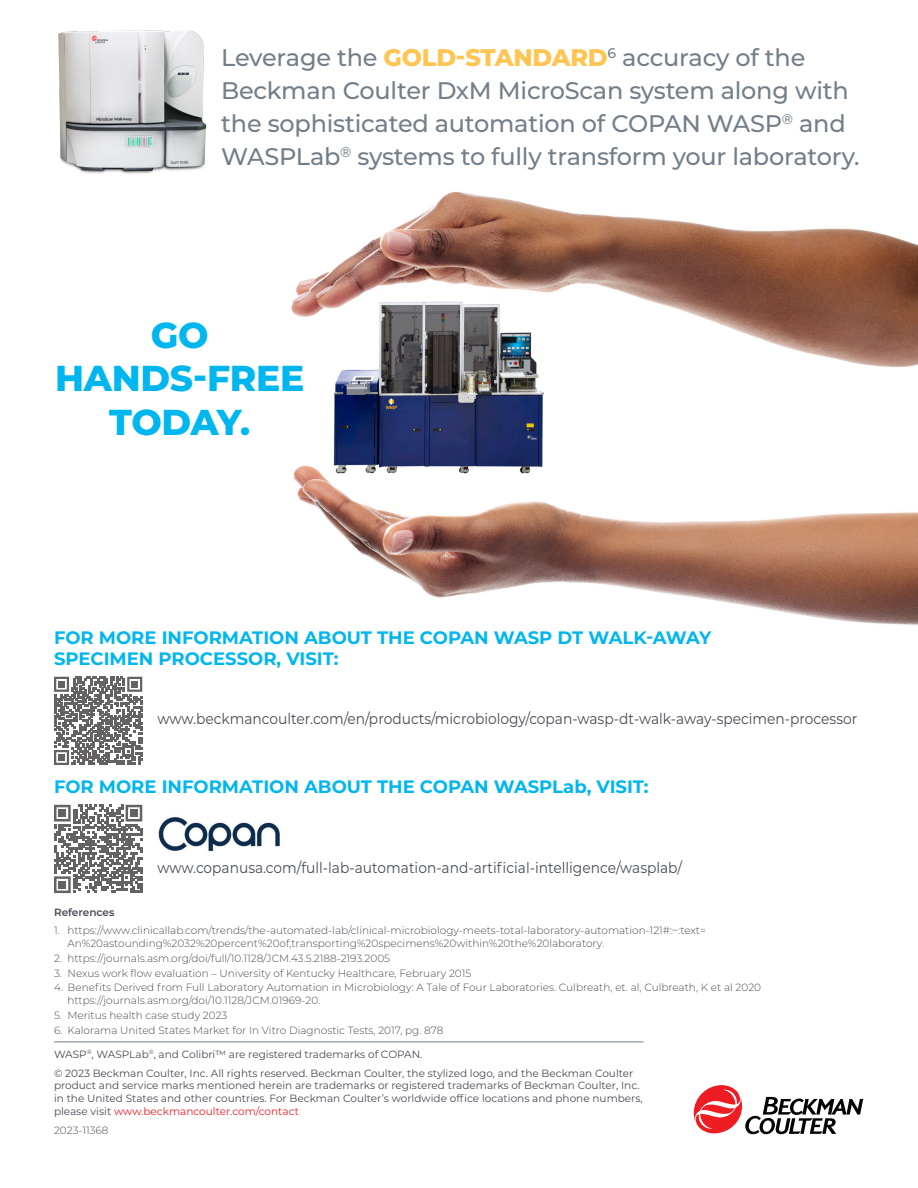
<style>
.page{position:relative;width:918px;height:1188px;background:#fff}
.page>*{position:absolute;margin:0;border:0;box-sizing:border-box;transform-origin:0 0}
.t1{font:800 36px/43.2px "Montserrat";letter-spacing:-.01em;color:#00b6ef;text-align:center}
.t2{font:500 24px/33px "Montserrat";letter-spacing:-.01em;color:#727f8a}
.t3{font:700 18px "Montserrat";color:#00b6ef}
.t4{font:15px "Montserrat";color:#464b54;scale:.92 1}
.References{font:300 10.5px/12.6px "Montserrat";color:#464b54}
.References-2{font:10.5px/12.6px "Montserrat";color:#464b54}
.References-3{font:600 10.5px "Montserrat";color:#464b54}
.s1{font-weight:800;color:#fec552}
.s2{color:#ee1d23}
</style>
<div class="page">
<hr style="left:54px;top:1042px;width:590px;height:1px;background:#727f8a">
<img style="left:291px;top:191px;width:627px;height:435px">
<svg style="left:694px;top:1085px;width:169px;height:49px"></svg>
<svg style="left:54px;top:677px;width:88px;height:88px"></svg>
<div style="left:58px;top:681px;width:7px;height:7px;background:#656263"></div>
<div style="left:132px;top:681px;width:6px;height:7px;background:#656263"></div>
<div style="left:58px;top:754px;width:7px;height:7px;background:#656263"></div>
<svg style="left:54px;top:805px;width:88px;height:88px"></svg>
<div style="left:59px;top:810px;width:7px;height:7px;background:#656263"></div>
<div style="left:130px;top:810px;width:8px;height:7px;background:#656263"></div>
<div style="left:59px;top:881px;width:7px;height:7px;background:#656263"></div>
<img style="left:158px;top:817px;width:122px;height:34px">
<img style="left:323px;top:301px;width:229px;height:173px">
<img style="left:58px;top:30px;width:149px;height:144px">
<p class="t2" style="left:221px;top:40px;width:640px">Leverage the <span class="s1">GOLD-STANDARD</span><sup>6</sup> accuracy of the Beckman Coulter DxM MicroScan system along with the sophisticated automation of COPAN WASP<sup>®</sup> and WASPLab<sup>®</sup> systems to fully transform your laboratory.</p>
<p class="t1" style="left:55px;top:312px;width:250px">GO<br>HANDS-FREE<br>TODAY.</p>
<p class="t3" style="left:54px;top:624px;width:659px">FOR MORE INFORMATION ABOUT THE COPAN WASP DT WALK-AWAY</p>
<p class="t3" style="left:54px;top:646px;width:286px">SPECIMEN PROCESSOR, VISIT:</p>
<p class="t4" style="left:158px;top:709px;width:762px">www.beckmancoulter.com/en/products/microbiology/copan-wasp-dt-walk-away-specimen-processor</p>
<p class="t3" style="left:54px;top:774px;width:596px">FOR MORE INFORMATION ABOUT THE COPAN WASPLab, VISIT:</p>
<p class="t4" style="left:158px;top:858px;width:572px">www.copanusa.com/full-lab-automation-and-artificial-intelligence/wasplab/</p>
<p class="References-3" style="left:54px;top:905px;width:62px">References</p>
<p class="References" style="left:68px;top:924px;width:640px;text-indent:-14px">1. https://www.clinicallab.com/trends/the-automated-lab/clinical-microbiology-meets-total-laboratory-automation-121#:~:text=<br>An%20astounding%2032%20percent%20of,transporting%20specimens%20within%20the%20laboratory.</p>
<p class="References" style="left:54px;top:951px;width:338px">2. https://journals.asm.org/doi/full/10.1128/JCM.43.5.2188-2193.2005</p>
<p class="References" style="left:54px;top:966px;width:419px">3. Nexus work flow evaluation – University of Kentucky Healthcare, February 2015</p>
<p class="References" style="left:68px;top:981px;width:695px;text-indent:-14px">4. Benefits Derived from Full Laboratory Automation in Microbiology: A Tale of Four Laboratories. Culbreath, et. al, Culbreath, K et al 2020 https://journals.asm.org/doi/10.1128/JCM.01969-20.</p>
<p class="References" style="left:54px;top:1009px;width:175px">5. Meritus health case study 2023</p>
<p class="References" style="left:54px;top:1023px;width:391px">6. Kalorama United States Market for In Vitro Diagnostic Tests, 2017, pg. 878</p>
<p class="References-2" style="left:54px;top:1047px;width:370px">WASP<sup>®</sup>, WASPLab<sup>®</sup>, and Colibri™ are registered trademarks of COPAN.</p>
<p class="References-2" style="left:54px;top:1066px;width:590px">© 2023 Beckman Coulter, Inc. All rights reserved. Beckman Coulter, the stylized logo, and the Beckman Coulter product and service marks mentioned herein are trademarks or registered trademarks of Beckman Coulter, Inc. in the United States and other countries. For Beckman Coulter’s worldwide office locations and phone numbers, please visit <span class="s2">www.beckmancoulter.com/contact</span></p>
<p class="References" style="left:54px;top:1124px;width:56px">2023-11368</p>
</div>
